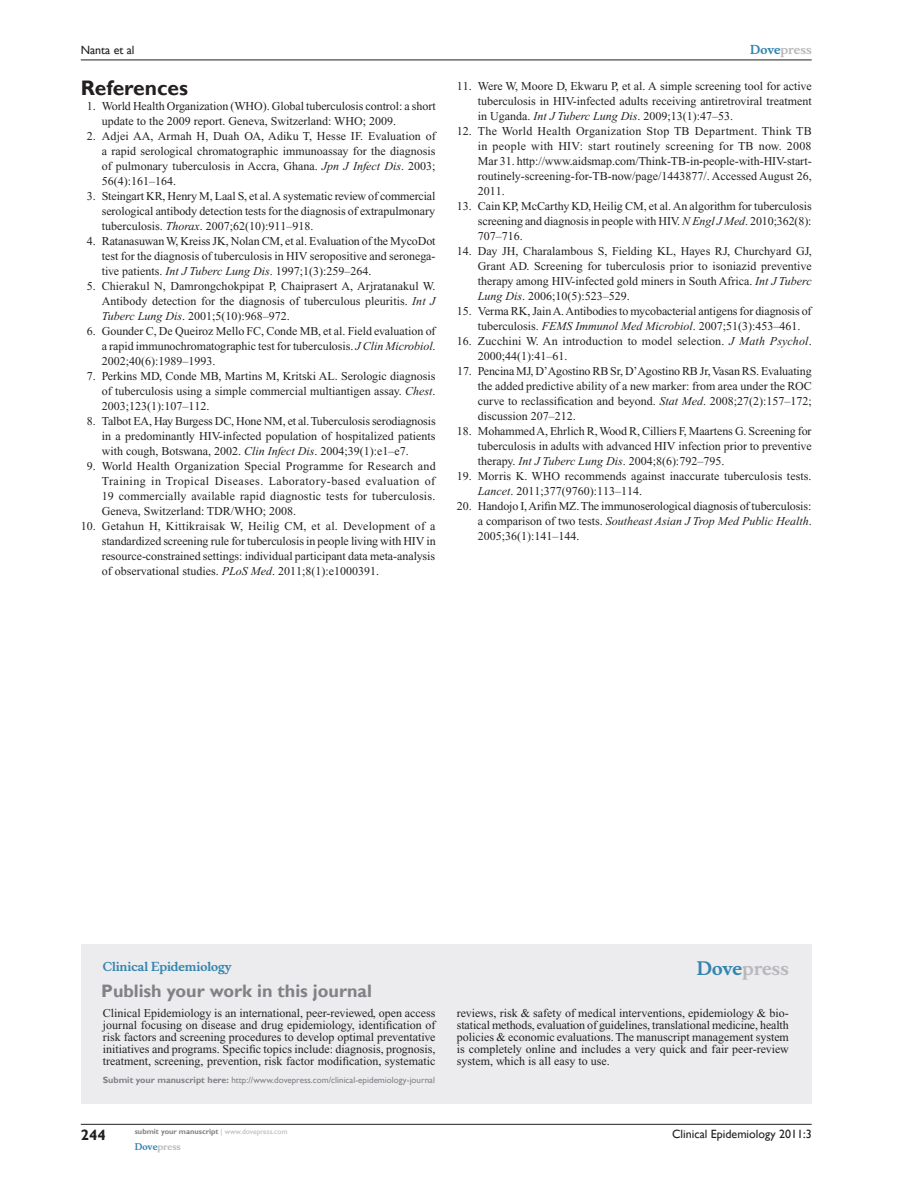
<style>
.page{position:relative;width:918px;height:1188px;background:#fff}
.page>*{position:absolute;margin:0;border:0;box-sizing:border-box;transform-origin:0 0}
.t1{font:700 21px "Gill Sans";color:#231f20}
.t2{font:700 18px "Gill Sans";color:#808285}
.t3{font:700 18px "Musee";color:#b8b9bc}
.t4{font:700 15px "Gill Sans";color:#231f20}
.t5{font:12px/15px "Times New Roman";color:#231f20;text-align:justify}
.t6{font:12px "Gill Sans";color:#231f20}
.t7{font:700 12px "Musee";color:#3485ae}
.t8{font:700 12px "Musee";color:#b8b9bc}
.t9{font:9px "Gill Sans";color:#808285}
.t10{font:700 9px "Musee";color:#b8b9bc}
.t11{font:700 7.5px "Gill Sans";color:#808285}
.s1{font-style:italic}
.s2{color:#3485ae}
.s3{font-weight:700}
.s4{font-weight:400;color:#b8b9bc}
</style>
<div class="page">
<div style="left:81px;top:944px;width:731px;height:159px;background:#ececee"></div>
<hr style="left:81px;top:1124px;width:731px;height:1px;background:#231f20">
<hr style="left:81px;top:60px;width:731px;height:1px;background:#231f20">
<p class="t6" style="left:81px;top:43px;width:55px">Nanta et al</p>
<h1 class="t1" style="left:81px;top:76px;width:109px">References</h1>
<p class="t5" style="left:102px;top:99px;width:336px;text-indent:-15px">1. World Health Organization (WHO). Global tuberculosis control: a short update to the 2009 report. Geneva, Switzerland: WHO; 2009.</p>
<p class="t5" style="left:102px;top:129px;width:336px;text-indent:-15px">2. Adjei AA, Armah H, Duah OA, Adiku T, Hesse IF. Evaluation of a rapid serological chromatographic immunoassay for the diagnosis of pulmonary tuberculosis in Accra, Ghana. <span class="s1">Jpn J Infect Dis</span>. 2003; 56(4):161–164.</p>
<p class="t5" style="left:102px;top:189px;width:335px;text-indent:-15px">3. Steingart KR, Henry M, Laal S, et al. A systematic review of commercial serological antibody detection tests for the diagnosis of extrapulmonary tuberculosis. <span class="s1">Thorax</span>. 2007;62(10):911–918.</p>
<p class="t5" style="left:102px;top:234px;width:335px;text-indent:-15px">4. Ratanasuwan W, Kreiss JK, Nolan CM, et al. Evaluation of the MycoDot test for the diagnosis of tuberculosis in HIV seropositive and seronega&shy;tive patients. <span class="s1">Int J Tuberc Lung Dis</span>. 1997;1(3):259–264.</p>
<p class="t5" style="left:102px;top:279px;width:335px;text-indent:-15px">5. Chierakul N, Damrongchokpipat P, Chaiprasert A, Arjratanakul W.<br>Antibody detection for the diagnosis of tuberculous pleuritis. <span class="s1">Int J Tuberc Lung Dis</span>. 2001;5(10):968–972.</p>
<p class="t5" style="left:102px;top:324px;width:335px;text-indent:-15px">6. Gounder C, De Queiroz Mello FC, Conde MB, et al. Field evaluation of a rapid immunochromatographic test for tuberculosis. <span class="s1">J Clin Microbiol</span>.<br>2002;40(6):1989–1993.</p>
<p class="t5" style="left:102px;top:369px;width:335px;text-indent:-15px">7. Perkins MD, Conde MB, Martins M, Kritski AL. Serologic diagnosis of tuberculosis using a simple commercial multiantigen assay. <span class="s1">Chest</span>.<br>2003;123(1):107–112.</p>
<p class="t5" style="left:102px;top:414px;width:335px;text-indent:-15px">8. Talbot EA, Hay Burgess DC, Hone NM, et al. Tuberculosis serodiagnosis in a predominantly HIV-infected population of hospitalized patients with cough, Botswana, 2002. <span class="s1">Clin Infect Dis</span>. 2004;39(1):e1–e7.</p>
<p class="t5" style="left:102px;top:459px;width:335px;text-indent:-15px">9. World Health Organization Special Programme for Research and Training in Tropical Diseases. Laboratory-based evaluation of 19 commercially available rapid diagnostic tests for tuberculosis.<br>Geneva, Switzerland: TDR/WHO; 2008.</p>
<p class="t5" style="left:102px;top:519px;width:336px;text-indent:-21px">10. Getahun H, Kittikraisak W, Heilig CM, et al. Development of a standardized screening rule for tuberculosis in people living with HIV in resource-constrained settings: individual participant data meta-analysis of observational studies. <span class="s1">PLoS Med</span>. 2011;8(1):e1000391.</p>
<p class="t8" style="left:750px;top:43px;width:63px"><span class="s2">Dove</span>press</p>
<p class="t5" style="left:478px;top:79px;width:335px;text-indent:-21px">11. Were W, Moore D, Ekwaru P, et al. A simple screening tool for active tuberculosis in HIV-infected adults receiving antiretroviral treatment in Uganda. <span class="s1">Int J Tuberc Lung Dis</span>. 2009;13(1):47–53.</p>
<p class="t5" style="left:478px;top:124px;width:335px;text-indent:-21px">12. The World Health Organization Stop TB Department. Think TB in people with HIV: start routinely screening for TB now. 2008<br>Mar 31. http://www.aidsmap.com/Think-TB-in-people-with-HIV-start&shy;routinely-screening-for-TB-now/page/1443877/. Accessed August 26, 2011.</p>
<p class="t5" style="left:478px;top:199px;width:335px;text-indent:-21px">13. Cain KP, McCarthy KD, Heilig CM, et al. An algorithm for tuberculosis screening and diagnosis in people with HIV. <span class="s1">N Engl J Med</span>. 2010;362(8):<br>707–716.</p>
<p class="t5" style="left:478px;top:244px;width:335px;text-indent:-21px">14. Day JH, Charalambous S, Fielding KL, Hayes RJ, Churchyard GJ, Grant AD. Screening for tuberculosis prior to isoniazid preventive therapy among HIV-infected gold miners in South Africa. <span class="s1">Int J Tuberc Lung Dis</span>. 2006;10(5):523–529.</p>
<p class="t5" style="left:478px;top:304px;width:335px;text-indent:-21px">15. Verma RK, Jain A. Antibodies to mycobacterial antigens for diagnosis of tuberculosis. <span class="s1">FEMS Immunol Med Microbiol</span>. 2007;51(3):453–461.</p>
<p class="t5" style="left:478px;top:334px;width:335px;text-indent:-21px">16. Zucchini W. An introduction to model selection. <span class="s1">J Math Psychol</span>.<br>2000;44(1):41–61.</p>
<p class="t5" style="left:478px;top:364px;width:335px;text-indent:-21px">17. Pencina MJ, D’Agostino RB Sr, D’Agostino RB Jr, Vasan RS. Evaluating the added predictive ability of a new marker: from area under the ROC curve to reclassification and beyond. <span class="s1">Stat Med</span>. 2008;27(2):157–172; discussion 207–212.</p>
<p class="t5" style="left:478px;top:424px;width:335px;text-indent:-21px">18. Mohammed A, Ehrlich R, Wood R, Cilliers F, Maartens G. Screening for tuberculosis in adults with advanced HIV infection prior to preventive therapy. <span class="s1">Int J Tuberc Lung Dis</span>. 2004;8(6):792–795.</p>
<p class="t5" style="left:478px;top:469px;width:335px;text-indent:-21px">19. Morris K. WHO recommends against inaccurate tuberculosis tests.<br><span class="s1">Lancet</span>. 2011;377(9760):113–114.</p>
<p class="t5" style="left:478px;top:499px;width:335px;text-indent:-21px">20. Handojo I, Arifin MZ. The immunoserological diagnosis of tuberculosis: a comparison of two tests. <span class="s1">Southeast Asian J Trop Med Public Health</span>.<br>2005;36(1):141–144.</p>
<p class="t7" style="left:103px;top:959px;width:130px">Clinical Epidemiology</p>
<h2 class="t2" style="left:101px;top:980px;width:272px">Publish your work in this journal</h2>
<h2 class="t3" style="left:697px;top:958px;width:94px"><span class="s2">Dove</span>press</h2>
<p class="t5" style="left:103px;top:1007px;width:334px;line-height:12px">Clinical Epidemiology is an international, peer-reviewed, open access journal focusing on disease and drug epidemiology, identification of risk factors and screening procedures to develop optimal preventative initiatives and programs. Specific topics include: diagnosis, prognosis, treatment, screening, prevention, risk factor modification, systematic</p>
<p class="t5" style="left:457px;top:1007px;width:334px;line-height:12px">reviews, risk &amp; safety of medical interventions, epidemiology &amp; bio&shy;statical methods, evaluation of guidelines, translational medicine, health policies &amp; economic evaluations. The manuscript management system is completely online and includes a very quick and fair peer-review system, which is all easy to use.</p>
<p class="t9" style="left:103px;top:1075px;width:334px"><span class="s3">Submit your manuscript here:</span> http://www.dovepress.com/clinical-epidemiology-journal</p>
<p class="t4" style="left:81px;top:1126px;width:26px">244</p>
<p class="t11" style="left:135px;top:1127px;width:154px">submit your manuscript <span class="s4">| www.dovepress.com</span></p>
<p class="t10" style="left:135px;top:1141px;width:48px"><span class="s2">Dove</span>press</p>
<p class="t6" style="left:672px;top:1127px;width:141px">Clinical Epidemiology 2011:3</p>
</div>
